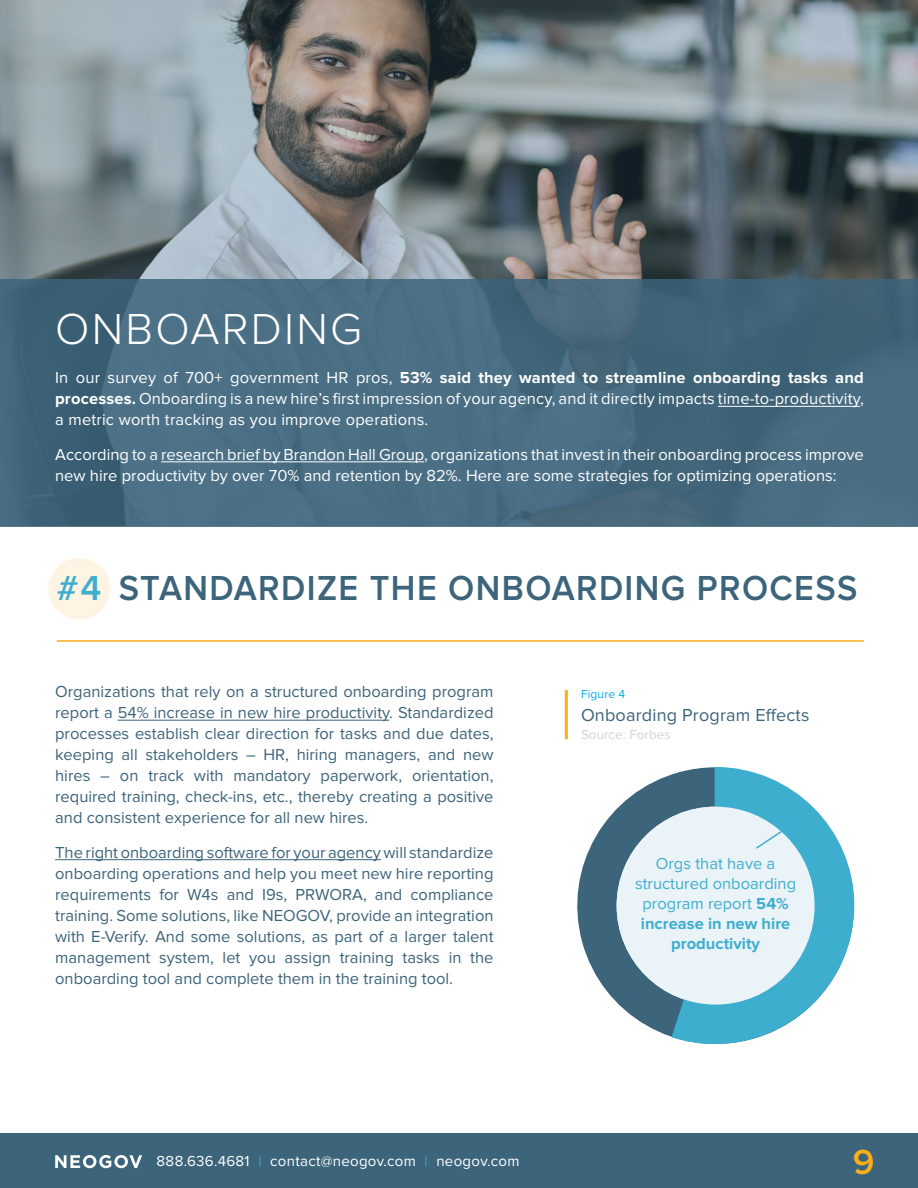
<style>
.page{position:relative;width:918px;height:1188px;background:#fff}
.page>*{position:absolute;margin:0;border:0;box-sizing:border-box;transform-origin:0 0}
.t1{font:300 45px "Proxima Nova";letter-spacing:.05em;color:#fff}
.t2{font:600 36px "Proxima Nova";letter-spacing:.04em;color:#3c647b;scale:.95 1}
.t3{font:600 36px "Proxima Nova";color:#fcaf17}
.t4{font:18px "Proxima Nova";letter-spacing:.01em;color:#3c647b}
.t5{font:16.5px/21px "Proxima Nova";color:#3c647b;text-align:justify}
.t6{font:16.5px/21px "Proxima Nova";color:#fff;text-align:justify}
.t7{font:16.5px/19.8px "Proxima Nova";color:#3eaece;text-align:center}
.t8{font:15px "Proxima Nova";letter-spacing:.02em;color:#fff}
.t9{font:13.5px "Proxima Nova";color:#d4d4d1}
.t10{font:12px "Proxima Nova";letter-spacing:.01em;color:#00aeef}
.s1{font-weight:700}
.s2{color:#3eaece}
</style>
<div class="page">
<svg style="left:577px;top:774px;width:278px;height:264px;fill:#3c647b"></svg>
<svg style="left:672px;top:767px;width:182px;height:277px;fill:#3eaece"></svg>
<div style="left:48px;top:558px;width:62px;height:62px;background:#fff4e3;border-radius:50%"></div>
<img style="left:0;top:0;width:918px;height:279px">
<hr style="left:57px;top:640px;width:807px;height:2px;background:#fcaf17">
<hr style="left:118px;top:720px;width:271px;height:1px;background:#3c647b">
<hr style="left:55px;top:859px;width:326px;height:1px;background:#3c647b">
<div style="left:0;top:279px;width:918px;height:247px;background:linear-gradient(to bottom,#44687c,#496d82)"></div>
<hr style="left:718px;top:406px;width:142px;height:1px;background:#fff">
<hr style="left:161px;top:462px;width:263px;height:1px;background:#fff">
<div style="left:617px;top:807px;width:198px;height:198px;background:#eaf3f7;border-radius:50%"></div>
<svg style="left:754px;top:813px;width:55px;height:37px"></svg>
<hr style="left:565px;top:690px;width:3px;height:49px;background:#fcaf17">
<div style="left:0;top:1133px;width:918px;height:55px;background:#3c647b"></div>
<svg style="left:55px;top:1155px;width:87px;height:13px"></svg>
<h1 class="t1" style="left:55px;top:309px;width:308px">ONBOARDING</h1>
<p class="t6" style="left:55px;top:368px;width:810px">In our survey of 700+ government HR pros, <span class="s1">53% said they wanted to streamline onboarding tasks and processes.</span> Onboarding is a new hire’s first impression of your agency, and it directly impacts time-to-productivity, a metric worth tracking as you improve operations.</p>
<p class="t6" style="left:55px;top:444px;width:810px">According to a research brief by Brandon Hall Group, organizations that invest in their onboarding process improve new hire productivity by over 70% and retention by 82%. Here are some strategies for optimizing operations:</p>
<h2 class="t2" style="left:57px;top:571px;width:844px"><span class="s2">#4</span> STANDARDIZE THE ONBOARDING PROCESS</h2>
<p class="t5" style="left:55px;top:682px;width:440px">Organizations that rely on a structured onboarding program report a 54% increase in new hire productivity. Standardized processes establish clear direction for tasks and due dates, keeping all stakeholders – HR, hiring managers, and new hires – on track with mandatory paperwork, orientation, required training, check-ins, etc., thereby creating a positive and consistent experience for all new hires.</p>
<p class="t5" style="left:55px;top:842px;width:440px">The right onboarding software for your agency will standardize onboarding operations and help you meet new hire reporting requirements for W4s and I9s, PRWORA, and compliance training. Some solutions, like NEOGOV, provide an integration with E-Verify. And some solutions, as part of a larger talent management system, let you assign training tasks in the onboarding tool and complete them in the training tool.</p>
<p class="t10" style="left:581px;top:689px;width:46px">Figure 4</p>
<p class="t4" style="left:581px;top:707px;width:230px">Onboarding Program Effects</p>
<p class="t9" style="left:581px;top:728px;width:91px">Source: Forbes</p>
<p class="t7" style="left:635px;top:855px;width:163px">Orgs that have a structured onboarding program report <span class="s1">54% increase in new hire productivity</span></p>
<p class="t8" style="left:157px;top:1155px;width:364px">888.636.4681 <span class="s2">|</span> contact@neogov.com <span class="s2">|</span> neogov.com</p>
<h2 class="t3" style="left:853px;top:1145px;width:23px">9</h2>
</div>
